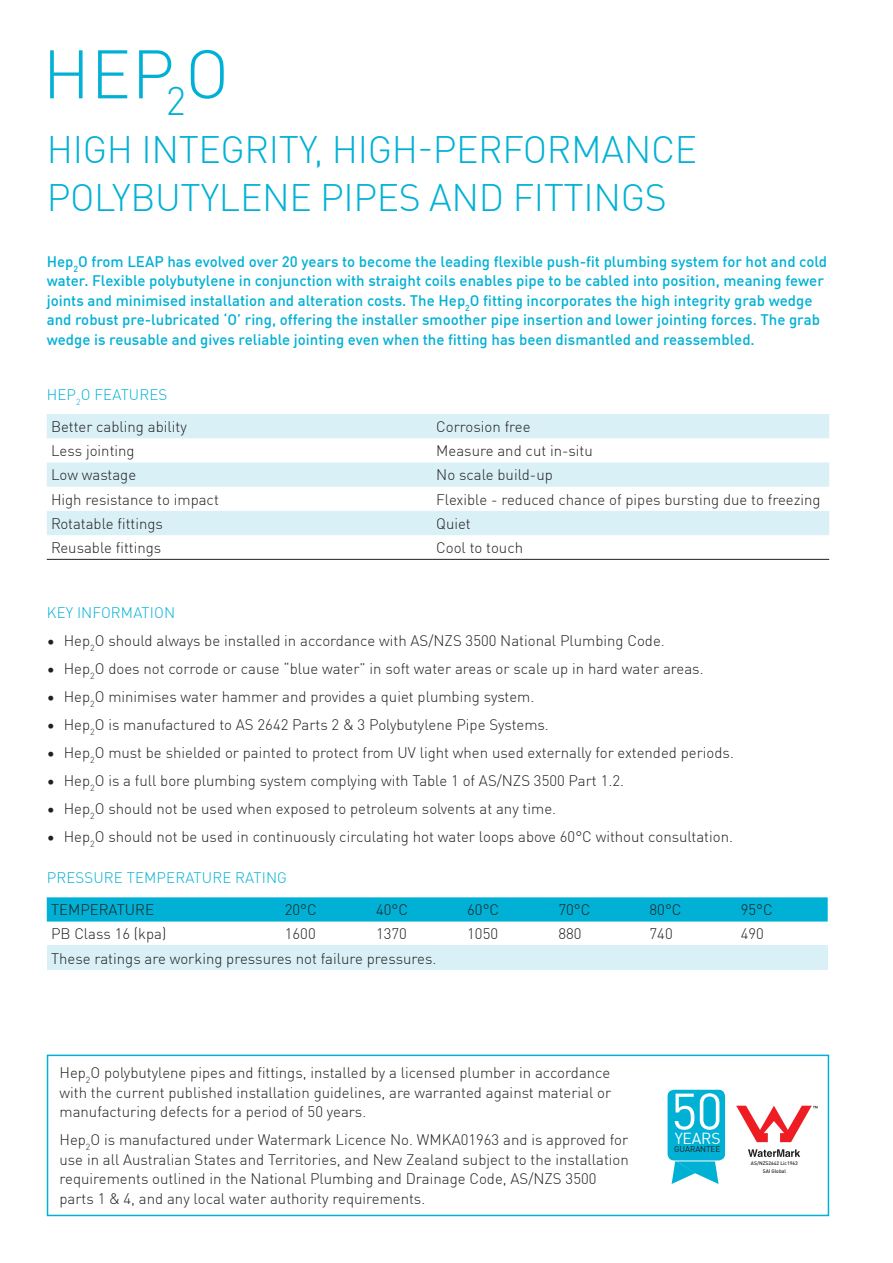
<style>
.page{position:relative;width:893px;height:1263px;background:#fff}
.page>*{position:absolute;margin:0;border:0;box-sizing:border-box;transform-origin:0 0}
.THERMA_Head_1{font:300 67.5px "DINOT";color:#00b1d5}
.t1{font:50.4px "DINOT";color:#fff}
.THERMA_Head_2{font:300 37.5px/48px "DINOT";letter-spacing:-.01em;color:#00b1d5}
.t2{font:15.75px "DINOT";letter-spacing:-.01em;color:#fff}
.THERMA_Body{font:300 15px/19.5px "DINOT";color:#231f20;text-align:justify}
.THERMA_Bullet{font:300 15px "DINOT";color:#231f20}
.THERMA_Intro{font:500 15px/19.5px "DINOT";color:#00b1d5}
.THERMA_Head_4{font:300 15px "DINOT";letter-spacing:.01em;color:#00b1d5}
.t3{font:8.25px "DINOT";letter-spacing:-.01em;color:#231f20}
.t4{font:500 5.1px "DINOT";color:#231f20}
</style>
<div class="page">
<svg style="left:47px;top:414px;width:782px;height:121px;fill:#d9f0f7"></svg>
<hr style="left:47px;top:559px;width:385px;height:1px;background:#231f20">
<hr style="left:432px;top:559px;width:397px;height:1px;background:#231f20">
<div style="left:47px;top:897px;width:781px;height:24px;background:#00b1d5"></div>
<div style="left:47px;top:946px;width:781px;height:24px;background:#d9f0f7"></div>
<svg style="left:672px;top:1161px;width:46px;height:23px"></svg>
<div style="left:667px;top:1089px;width:59px;height:72px;background:#00b1d5;border-radius:7px"></div>
<div style="left:667px;top:1089px;width:59px;height:72px;border:1px solid #fff;border-radius:7px"></div>
<svg style="left:748px;top:1149px;width:52px;height:8px"></svg>
<svg style="left:736px;top:1106px;width:81px;height:36px"></svg>
<div style="left:47px;top:1054px;width:782px;height:162px;border:2px solid #00b1d5"></div>
<p class="THERMA_Head_1" style="left:43px;top:23px;width:188px">HEP<sub>2</sub>O</p>
<p class="THERMA_Head_2" style="left:47px;top:123px;width:652px">HIGH INTEGRITY, HIGH-PERFORMANCE<br>POLYBUTYLENE PIPES AND FITTINGS</p>
<p class="THERMA_Intro" style="left:47px;top:250px;width:782px">Hep<sub>2</sub>O from LEAP has evolved over 20 years to become the leading flexible push-fit plumbing system for hot and cold water. Flexible polybutylene in conjunction with straight coils enables pipe to be cabled into position, meaning fewer joints and minimised installation and alteration costs. The Hep<sub>2</sub>O fitting incorporates the high integrity grab wedge and robust pre-lubricated ‘O’ ring, offering the installer smoother pipe insertion and lower jointing forces. The grab wedge is reusable and gives reliable jointing even when the fitting has been dismantled and reassembled.</p>
<p class="THERMA_Head_4" style="left:47px;top:383px;width:122px">HEP<sub>2</sub>O FEATURES</p>
<p class="THERMA_Body" style="left:51px;top:415px;width:137px">Better cabling ability</p>
<p class="THERMA_Body" style="left:436px;top:415px;width:96px">Corrosion free</p>
<p class="THERMA_Body" style="left:51px;top:440px;width:85px">Less jointing</p>
<p class="THERMA_Body" style="left:436px;top:440px;width:158px">Measure and cut in-situ</p>
<p class="THERMA_Body" style="left:51px;top:464px;width:87px">Low wastage</p>
<p class="THERMA_Body" style="left:436px;top:464px;width:118px">No scale build-up</p>
<p class="THERMA_Body" style="left:51px;top:488px;width:169px">High resistance to impact</p>
<p class="THERMA_Body" style="left:436px;top:488px;width:386px">Flexible - reduced chance of pipes bursting due to freezing</p>
<p class="THERMA_Body" style="left:51px;top:512px;width:113px">Rotatable fittings</p>
<p class="THERMA_Body" style="left:436px;top:512px;width:36px">Quiet</p>
<p class="THERMA_Body" style="left:51px;top:537px;width:112px">Reusable fittings</p>
<p class="THERMA_Body" style="left:436px;top:537px;width:88px">Cool to touch</p>
<p class="THERMA_Head_4" style="left:47px;top:601px;width:130px">KEY INFORMATION</p>
<p class="THERMA_Bullet" style="left:47px;top:629px;width:620px">• Hep<sub>2</sub>O should always be installed in accordance with AS/NZS 3500 National Plumbing Code.</p>
<p class="THERMA_Bullet" style="left:47px;top:657px;width:658px">• Hep<sub>2</sub>O does not corrode or cause “blue water” in soft water areas or scale up in hard water areas.</p>
<p class="THERMA_Bullet" style="left:47px;top:685px;width:489px">• Hep<sub>2</sub>O minimises water hammer and provides a quiet plumbing system.</p>
<p class="THERMA_Bullet" style="left:47px;top:713px;width:504px">• Hep<sub>2</sub>O is manufactured to AS 2642 Parts 2 &amp; 3 Polybutylene Pipe Systems.</p>
<p class="THERMA_Bullet" style="left:47px;top:741px;width:689px">• Hep<sub>2</sub>O must be shielded or painted to protect from UV light when used externally for extended periods.</p>
<p class="THERMA_Bullet" style="left:47px;top:769px;width:579px">• Hep<sub>2</sub>O is a full bore plumbing system complying with Table 1 of AS/NZS 3500 Part 1.2.</p>
<p class="THERMA_Bullet" style="left:47px;top:797px;width:511px">• Hep<sub>2</sub>O should not be used when exposed to petroleum solvents at any time.</p>
<p class="THERMA_Bullet" style="left:47px;top:825px;width:688px">• Hep<sub>2</sub>O should not be used in continuously circulating hot water loops above 60°C without consultation.</p>
<p class="THERMA_Head_4" style="left:47px;top:866px;width:242px">PRESSURE TEMPERATURE RATING</p>
<p class="THERMA_Body" style="left:51px;top:899px;width:104px">TEMPERATURE</p>
<p class="THERMA_Body" style="left:285px;top:899px;width:33px">20°C</p>
<p class="THERMA_Body" style="left:376px;top:899px;width:33px">40°C</p>
<p class="THERMA_Body" style="left:467px;top:899px;width:33px">60°C</p>
<p class="THERMA_Body" style="left:558px;top:899px;width:33px">70°C</p>
<p class="THERMA_Body" style="left:650px;top:899px;width:33px">80°C</p>
<p class="THERMA_Body" style="left:741px;top:899px;width:33px">95°C</p>
<p class="THERMA_Body" style="left:51px;top:923px;width:117px">PB Class 16 (kpa)</p>
<p class="THERMA_Body" style="left:285px;top:923px;width:32px">1600</p>
<p class="THERMA_Body" style="left:376px;top:923px;width:32px">1370</p>
<p class="THERMA_Body" style="left:467px;top:923px;width:32px">1050</p>
<p class="THERMA_Body" style="left:558px;top:923px;width:25px">880</p>
<p class="THERMA_Body" style="left:650px;top:923px;width:25px">740</p>
<p class="THERMA_Body" style="left:741px;top:923px;width:25px">490</p>
<p class="THERMA_Body" style="left:51px;top:947px;width:387px">These ratings are working pressures not failure pressures.</p>
<p class="THERMA_Body" style="left:60px;top:1062px;width:553px">Hep<sub>2</sub>O polybutylene pipes and fittings, installed by a licensed plumber in accordance with the current published installation guidelines, are warranted against material or manufacturing defects for a period of 50 years.</p>
<p class="THERMA_Body" style="left:60px;top:1129px;width:571px;text-align:left">Hep<sub>2</sub>O is manufactured under Watermark Licence No. WMKA01963 and is approved for use in all Australian States and Territories, and New Zealand subject to the installation requirements outlined in the National Plumbing and Drainage Code, AS/NZS 3500 parts 1 &amp; 4, and any local water authority requirements.</p>
<p class="t1" style="left:671px;top:1073px;width:53px">50</p>
<p class="t2" style="left:675px;top:1126px;width:47px">YEARS</p>
<p class="t3" style="left:674px;top:1143px;width:48px">GUARANTEE</p>
<p class="t4" style="left:751px;top:1159px;width:48px">AS/NZS2642 Lic1963</p>
<p class="t4" style="left:763px;top:1167px;width:25px">SAI Global</p>
</div>
